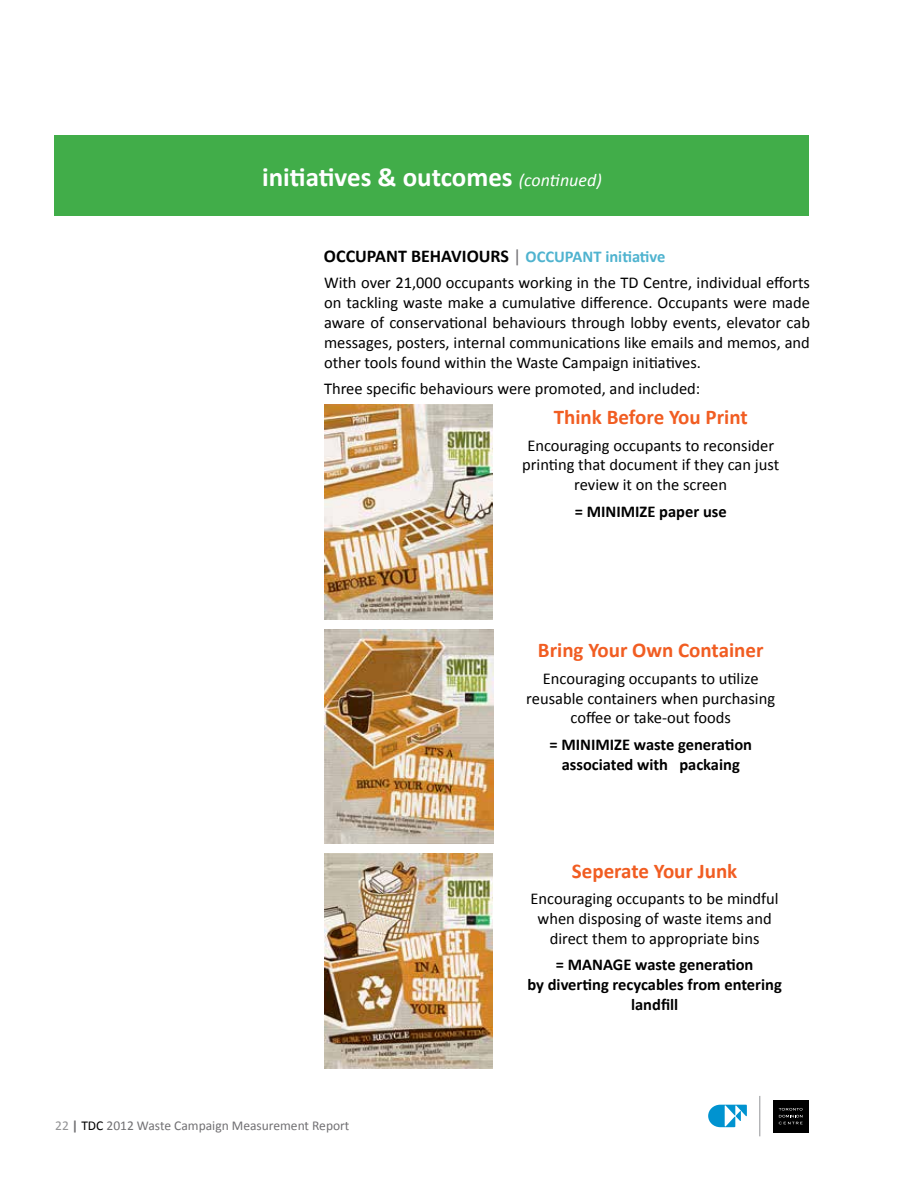
<style>
.page{position:relative;width:918px;height:1188px;background:#fff}
.page>*{position:absolute;margin:0;border:0;box-sizing:border-box;transform-origin:0 0}
.t1{font:700 27px "Calibri";color:#fff}
.t2{font:700 21px "Calibri";color:#f15d22}
.t3{font:700 18px "Calibri";color:#000}
.t4{font:16.5px/19.8px "Calibri";color:#000;text-align:center}
.t5{font:700 16.5px/19.8px "Calibri";color:#000;text-align:center}
.t6{font:13.5px "Calibri";color:#717073}
.s1{font-weight:400;font-style:italic;font-size:18px}
.s2{font-weight:400;color:#717073}
.s3{font-size:16.5px;color:#4fb3cf}
.s4{color:#949496}
.s5{font-weight:700}
.s6{color:#000}
</style>
<div class="page">
<div style="left:773px;top:1100px;width:35px;height:32px;background:#000"></div>
<svg style="left:779px;top:1108px;width:24px;height:16px"></svg>
<hr style="left:760px;top:1096px;width:1px;height:40px;background:#939598">
<svg style="left:708px;top:1105px;width:39px;height:22px"></svg>
<div style="left:55px;top:135px;width:754px;height:81px;background:#41ad49"></div>
<img style="left:324px;top:404px;width:169px;height:215px">
<img style="left:324px;top:629px;width:170px;height:215px">
<img style="left:324px;top:854px;width:169px;height:215px">
<h1 class="t1" style="left:262px;top:159px;width:341px">initiatives &amp; outcomes <span class="s1">(continued)</span></h1>
<p class="t3" style="left:324px;top:244px;width:343px">OCCUPANT BEHAVIOURS <span class="s2">|</span> <span class="s3">OCCUPANT initiative</span></p>
<p class="t4" style="left:324px;top:273px;width:488px;text-align:justify">With over 21,000 occupants working in the TD Centre, individual efforts on tackling waste make a cumulative difference. Occupants were made aware of conservational behaviours through lobby events, elevator cab messages, posters, internal communications like emails and memos, and other tools found within the Waste Campaign initiatives.</p>
<p class="t4" style="left:324px;top:379px;width:378px">Three specific behaviours were promoted, and included:</p>
<p class="t2" style="left:554px;top:404px;width:195px">Think Before You Print</p>
<p class="t4" style="left:522px;top:435px;width:259px">Encouraging occupants to reconsider printing that document if they can just review it on the screen</p>
<p class="t5" style="left:575px;top:501px;width:154px">= MINIMIZE paper use</p>
<p class="t2" style="left:538px;top:637px;width:227px">Bring Your Own Container</p>
<p class="t4" style="left:526px;top:668px;width:250px">Encouraging occupants to utilize reusable containers when purchasing coffee or take-out foods</p>
<p class="t5" style="left:549px;top:735px;width:204px">= MINIMIZE waste generation associated with packaing</p>
<p class="t6" style="left:55px;top:1117px;width:296px"><span class="s4">22</span> <span class="s5">|</span> <span class="s6">TDC</span> 2012 Waste Campaign Measurement Report</p>
<p class="t2" style="left:572px;top:857px;width:167px">Seperate Your Junk</p>
<p class="t4" style="left:531px;top:889px;width:250px">Encouraging occupants to be mindful when disposing of waste items and direct them to appropriate bins</p>
<p class="t5" style="left:527px;top:955px;width:256px">= MANAGE waste generation<br>by diverting recycables from entering landfill</p>
</div>
